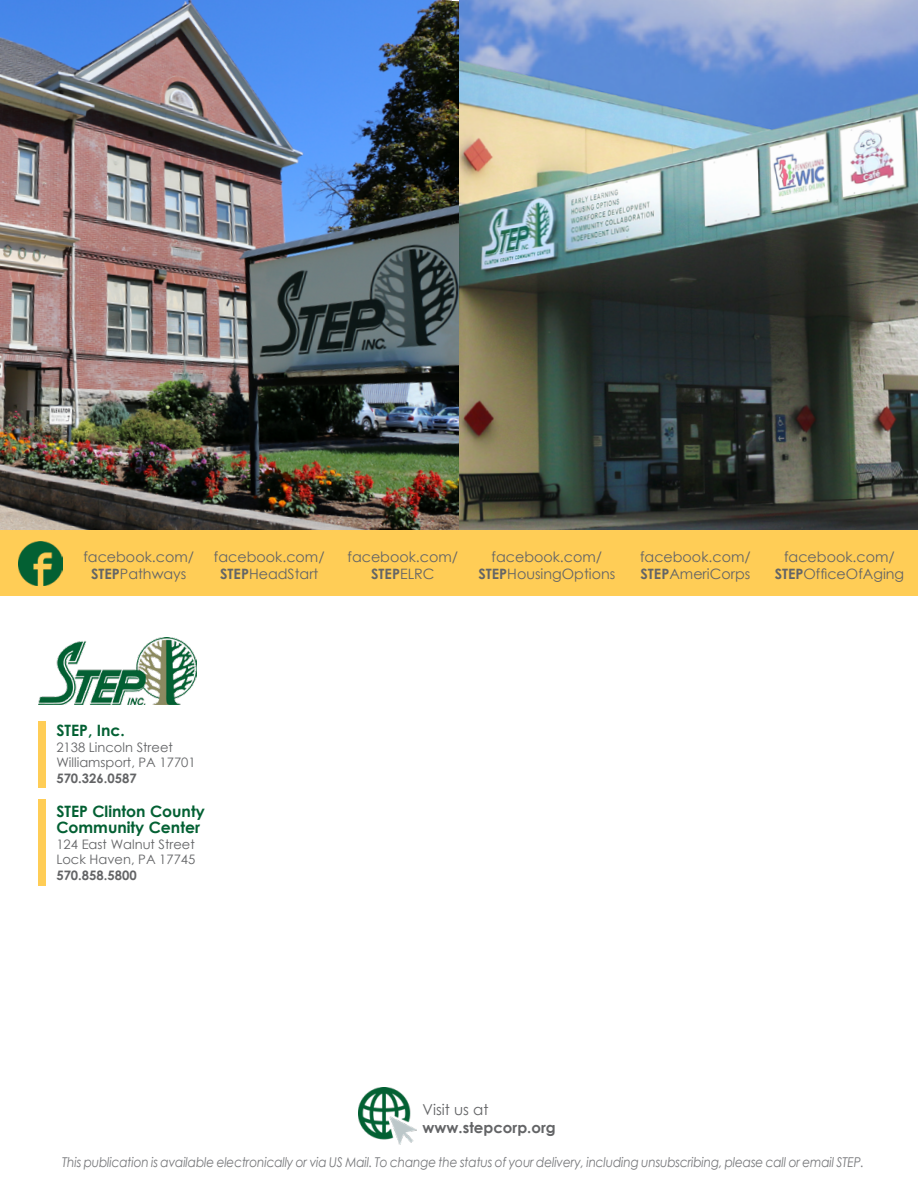
<style>
.page{position:relative;width:918px;height:1188px;background:#fff}
.page>*{position:absolute;margin:0;border:0;box-sizing:border-box;transform-origin:0 0}
.t1{font:700 15.6px/15.6px "Century Gothic";color:#036033}
.t2{font:700 15px "Century Gothic";color:#636466}
.t3{font:15px "Century Gothic";color:#636466}
.t4{font:14.25px/17.1px "Century Gothic";color:#636466;text-align:center}
.t5{font:italic 13.5px "Century Gothic";letter-spacing:-.015em;color:#77787b;scale:.9 1}
.t6{font:13.05px/15.6px "Century Gothic";color:#636466}
.t7{font:700 13.05px "Century Gothic";color:#636466}
.s1{font-weight:700}
</style>
<div class="page">
<img style="left:0;top:0;width:918px;height:530px">
<img style="left:38px;top:637px;width:159px;height:68px">
<div style="left:0;top:530px;width:918px;height:66px;background:#ffcd56"></div>
<img style="left:19px;top:542px;width:43px;height:43px">
<img style="left:358px;top:1088px;width:58px;height:56px">
<div style="left:39px;top:721px;width:7px;height:66px;background:#ffcd56"></div>
<div style="left:39px;top:800px;width:7px;height:86px;background:#ffcd56"></div>
<p class="t4" style="left:83px;top:548px;width:112px">facebook.com/<br><span class="s1">STEP</span>Pathways</p>
<p class="t4" style="left:214px;top:548px;width:112px">facebook.com/<br><span class="s1">STEP</span>HeadStart</p>
<p class="t4" style="left:478px;top:548px;width:138px">facebook.com/<br><span class="s1">STEP</span>HousingOptions</p>
<p class="t4" style="left:640px;top:548px;width:112px;text-align:left">facebook.com/<br><span class="s1">STEP</span>AmeriCorps</p>
<p class="t4" style="left:775px;top:548px;width:131px">facebook.com/<br><span class="s1">STEP</span>OfficeOfAging</p>
<p class="t4" style="left:348px;top:548px;width:112px">facebook.com/<br><span class="s1">STEP</span>ELRC</p>
<p class="t1" style="left:56px;top:722px;width:70px">STEP, Inc.</p>
<p class="t6" style="left:56px;top:739px;width:141px">2138 Lincoln Street<br>Williamsport, PA 17701</p>
<p class="t7" style="left:56px;top:768px;width:82px">570.326.0587</p>
<p class="t1" style="left:56px;top:803px;width:150px">STEP Clinton County<br>Community Center</p>
<p class="t6" style="left:56px;top:836px;width:141px">124 East Walnut Street<br>Lock Haven, PA 17745</p>
<p class="t7" style="left:56px;top:865px;width:82px">570.858.5800</p>
<p class="t3" style="left:423px;top:1099px;width:68px">Visit us at</p>
<p class="t2" style="left:423px;top:1116px;width:135px">www.stepcorp.org</p>
<p class="t5" style="left:62px;top:1153px;width:893px">This publication is available electronically or via US Mail. To change the status of your delivery, including unsubscribing, please call or email STEP.</p>
</div>
